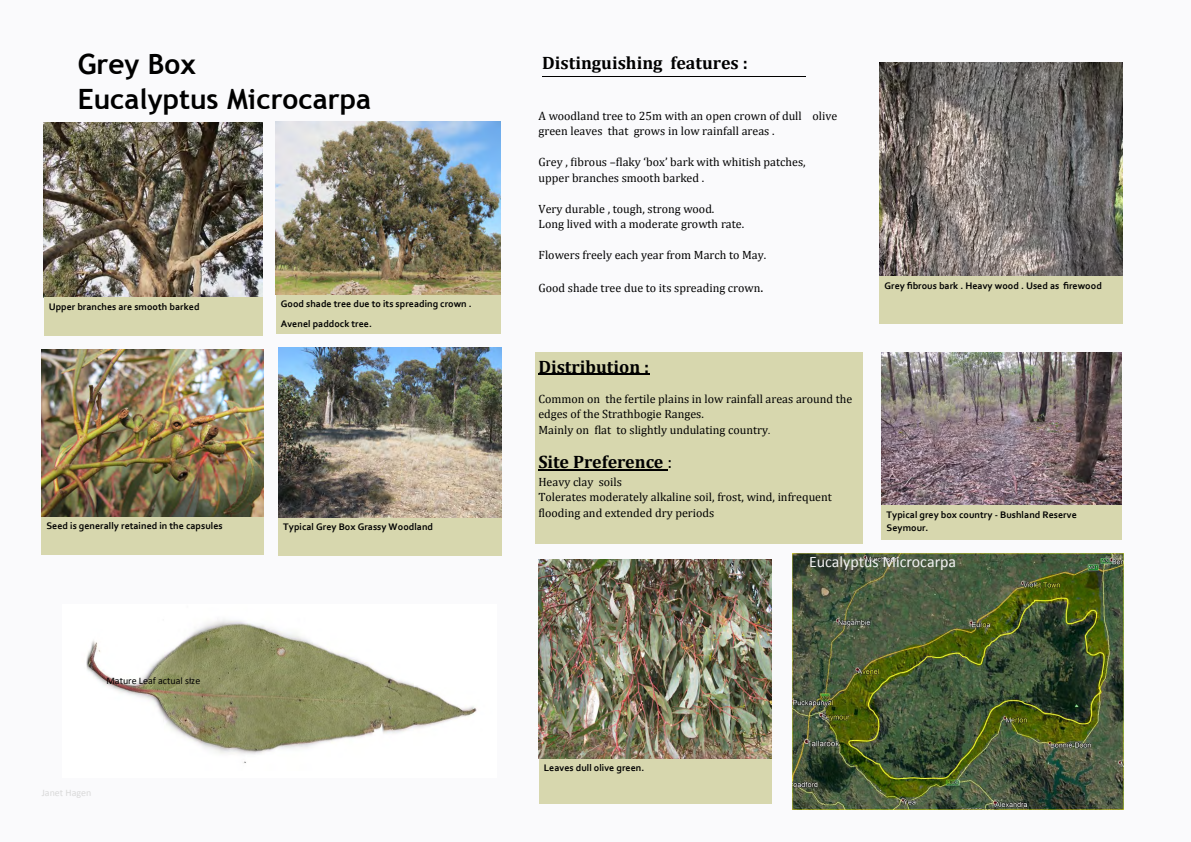
<style>
.page{position:relative;width:1191px;height:842px;background:#fafafc}
.page>*{position:absolute;margin:0;border:0;box-sizing:border-box;transform-origin:0 0}
.t1{font:700 28px "Trebuchet MS";color:#000}
.t2{font:700 18px "Cambria";color:#000}
.t3{font:16px "Calibri";color:#f3f3f3}
.t4{font:12px/15.5px "Cambria";color:#000}
.t5{font:700 10px/13.3px "Corbel";color:#000}
.t6{font:10px "Calibri";color:#000}
.t7{font:10px "Calibri";color:#d9d9d9}
.s1{font-size:14px}
.s2{font-size:10px}
.s3{font-weight:400}
</style>
<div class="page">
<hr style="left:542px;top:76px;width:264px;height:1px;background:#000">
<div style="left:535px;top:352px;width:328px;height:192px;background:#d7d7ae"></div>
<hr style="left:538px;top:374px;width:111px;height:1px;background:#000">
<hr style="left:538px;top:469px;width:129px;height:1px;background:#000">
<img style="left:86px;top:620px;width:391px;height:143px">
<img style="left:276px;top:121px;width:224px;height:174px">
<div style="left:276px;top:295px;width:224px;height:38px;background:#d7d7ae"></div>
<img style="left:278px;top:348px;width:224px;height:170px">
<div style="left:278px;top:518px;width:224px;height:38px;background:#d7d7ae"></div>
<img style="left:42px;top:349px;width:222px;height:168px">
<div style="left:42px;top:517px;width:222px;height:37px;background:#d7d7ae"></div>
<img style="left:44px;top:122px;width:218px;height:175px">
<div style="left:44px;top:297px;width:218px;height:39px;background:#d7d7ae"></div>
<img style="left:539px;top:560px;width:232px;height:199px">
<div style="left:539px;top:759px;width:232px;height:44px;background:#d7d7ae"></div>
<img style="left:792px;top:553px;width:331px;height:256px">
<img style="left:879px;top:63px;width:243px;height:213px">
<div style="left:879px;top:276px;width:243px;height:48px;background:#d7d7ae"></div>
<img style="left:881px;top:352px;width:240px;height:154px">
<div style="left:881px;top:506px;width:240px;height:34px;background:#d7d7ae"></div>
<p class="t1" style="left:78px;top:47px;width:120px">Grey Box</p>
<p class="t2" style="left:542px;top:52px;width:207px">Distinguishing features :</p>
<p class="t1" style="left:78px;top:83px;width:295px">Eucalyptus Microcarpa</p>
<p class="t4" style="left:538px;top:108px;width:300px">A woodland tree to 25m with an open crown of dull olive green leaves that grows in low rainfall areas .</p>
<p class="t4" style="left:538px;top:154px;width:268px">Grey , fibrous –flaky ‘box’ bark with whitish patches,</p>
<p class="t4" style="left:538px;top:169px;width:167px">upper branches smooth barked .</p>
<p class="t4" style="left:538px;top:200px;width:177px">Very durable , tough, strong wood.</p>
<p class="t4" style="left:538px;top:216px;width:207px">Long lived with a moderate growth rate.</p>
<p class="t4" style="left:538px;top:247px;width:229px">Flowers freely each year from March to May.</p>
<p class="t4" style="left:538px;top:280px;width:226px">Good shade tree due to its spreading crown<span class="s1">.</span></p>
<p class="t5" style="left:49px;top:301px;width:152px">Upper branches are smooth barked</p>
<p class="t5" style="left:281px;top:298px;width:192px">Good shade tree due to its spreading crown .</p>
<p class="t5" style="left:281px;top:317px;width:93px">Avenel paddock tree.</p>
<p class="t5" style="left:47px;top:520px;width:178px">Seed is generally retained in the capsules</p>
<p class="t5" style="left:283px;top:521px;width:151px">Typical Grey Box Grassy Woodland</p>
<p class="t2" style="left:538px;top:355px;width:112px">Distribution :</p>
<p class="t4" style="left:538px;top:391px;width:315px">Common on the fertile plains in low rainfall areas around the edges of the Strathbogie Ranges.</p>
<p class="t4" style="left:538px;top:422px;width:233px">Mainly on flat to slightly undulating country<span class="s2">.</span></p>
<p class="t2" style="left:538px;top:451px;width:135px">Site Preference <span class="s3">:</span></p>
<p class="t4" style="left:538px;top:473px;width:85px">Heavy clay soils</p>
<p class="t4" style="left:538px;top:489px;width:295px">Tolerates moderately alkaline soil, frost, wind, infrequent flooding and extended dry periods</p>
<p class="t5" style="left:884px;top:279px;width:219px">Grey fibrous bark . Heavy wood . Used as firewood</p>
<p class="t5" style="left:886px;top:509px;width:192px">Typical grey box country - Bushland Reserve<br>Seymour.</p>
<p class="t6" style="left:106px;top:676px;width:95px">Mature Leaf actual size</p>
<p class="t7" style="left:42px;top:788px;width:51px">Janet Hagen</p>
<p class="t5" style="left:544px;top:762px;width:102px">Leaves dull olive green.</p>
<p class="t3" style="left:809px;top:555px;width:149px">Eucalyptus Microcarpa</p>
</div>
